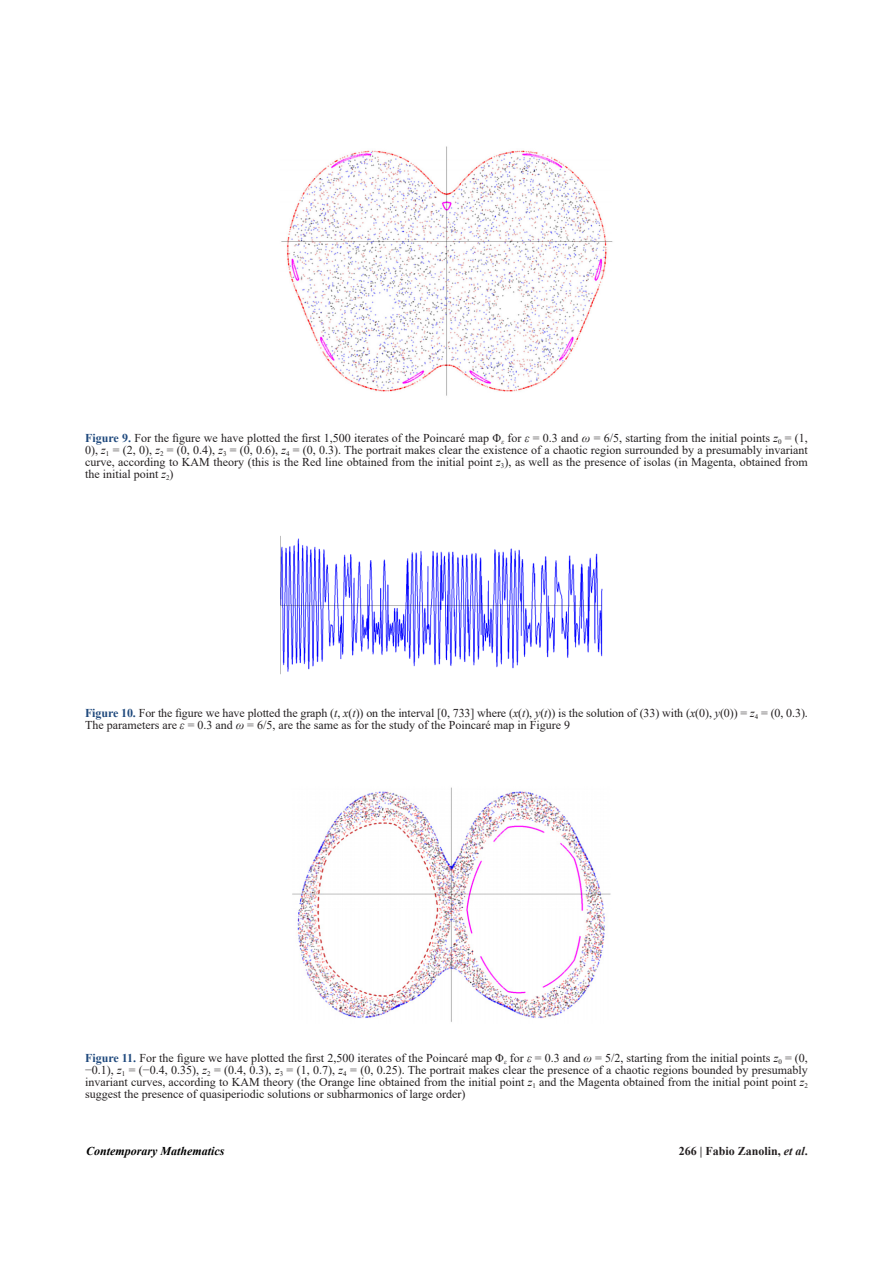
<style>
.page{position:relative;width:893px;height:1263px;background:#fff}
.page>*{position:absolute;margin:0;border:0;box-sizing:border-box;transform-origin:0 0}
.图表标注{font:12px/12px "Times New Roman";color:#231f20;text-align:justify}
.t1{font:italic 700 12px "Times New Roman";color:#000}
.t2{font:700 12px "Times New Roman";color:#231f20}
.s1{font-weight:700;color:#1f497d}
.s2{font-style:italic}
</style>
<div class="page">
<img style="left:281px;top:146px;width:332px;height:250px">
<img style="left:280px;top:536px;width:323px;height:139px">
<img style="left:292px;top:787px;width:319px;height:235px">
<p class="图表标注" style="left:85px;top:432px;width:724px"><span class="s1">Figure 9.</span> For the figure we have plotted the first 1,500 iterates of the Poincaré map Φ<sub>ε</sub> for <span class="s2">ε</span> = 0.3 and <span class="s2">ω</span> = 6/5, starting from the initial points <span class="s2">z</span><sub>0</sub> = (1, 0), <span class="s2">z</span><sub>1</sub> = (2, 0), <span class="s2">z</span><sub>2</sub> = (0, 0.4), <span class="s2">z</span><sub>3</sub> = (0, 0.6), <span class="s2">z</span><sub>4</sub> = (0, 0.3). The portrait makes clear the existence of a chaotic region surrounded by a presumably invariant curve, according to KAM theory (this is the Red line obtained from the initial point <span class="s2">z</span><sub>3</sub>), as well as the presence of isolas (in Magenta, obtained from the initial point <span class="s2">z</span><sub>2</sub>)</p>
<p class="图表标注" style="left:85px;top:706px;width:724px"><span class="s1">Figure 10.</span> For the figure we have plotted the graph (<span class="s2">t</span>, <span class="s2">x</span>(<span class="s2">t</span>)) on the interval [0, 733] where (<span class="s2">x</span>(<span class="s2">t</span>), <span class="s2">y</span>(<span class="s2">t</span>)) is the solution of (33) with (<span class="s2">x</span>(0), <span class="s2">y</span>(0)) = <span class="s2">z</span><sub>4</sub> = (0, 0.3).<br>The parameters are <span class="s2">ε</span> = 0.3 and <span class="s2">ω</span> = 6/5, are the same as for the study of the Poincaré map in Figure 9</p>
<p class="图表标注" style="left:85px;top:1051px;width:724px"><span class="s1">Figure 11.</span> For the figure we have plotted the first 2,500 iterates of the Poincaré map Φ<sub>ε</sub> for <span class="s2">ε</span> = 0.3 and <span class="s2">ω</span> = 5/2, starting from the initial points <span class="s2">z</span><sub>0</sub> = (0, −0.1), <span class="s2">z</span><sub>1</sub> = (−0.4, 0.35), <span class="s2">z</span><sub>2</sub> = (0.4, 0.3), <span class="s2">z</span><sub>3</sub> = (1, 0.7), <span class="s2">z</span><sub>4</sub> = (0, 0.25). The portrait makes clear the presence of a chaotic regions bounded by presumably invariant curves, according to KAM theory (the Orange line obtained from the initial point <span class="s2">z</span><sub>1</sub> and the Magenta obtained from the initial point point <span class="s2">z</span><sub>2 </sub>suggest the presence of quasiperiodic solutions or subharmonics of large order)</p>
<p class="t1" style="left:86px;top:1143px;width:140px">Contemporary Mathematics</p>
<p class="t2" style="left:679px;top:1143px;width:130px">266 | Fabio Zanolin, <span class="s2">et al</span>.</p>
</div>
